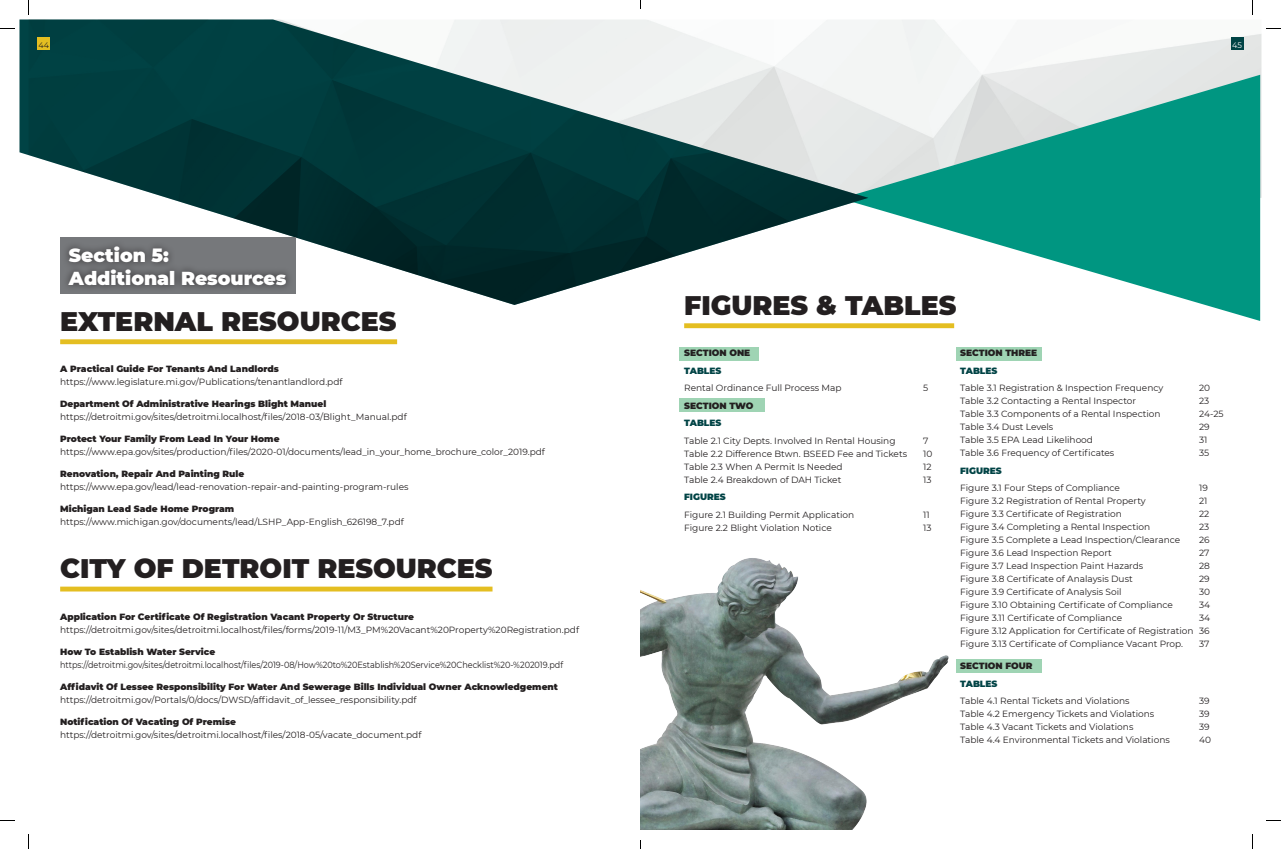
<style>
.page{position:relative;width:1281px;height:849px;background:#fff}
.page>*{position:absolute;margin:0;border:0;box-sizing:border-box;transform-origin:0 0}
.t1{font:900 26.8px "Montserrat";color:#231f20}
.t2{font:900 18.8px/22.5px "Montserrat";color:#fff}
.t3{font:9px/13px "Montserrat";color:#231f20;text-align:justify}
.t4{font:900 9px "Montserrat";color:#231f20}
.t5{font:9px "Montserrat";color:#231f20;scale:.9 1}
.t6{font:900 9px "Montserrat";color:#004345}
.t7{font:8px "Montserrat";color:#fff}
.t8{font:8px "Montserrat";color:#231f20}
</style>
<div class="page">
<img style="left:868px;top:20px;width:394px;height:178px">
<svg style="left:868px;top:75px;width:392px;height:246px;fill:#009681"></svg>
<div style="left:1231px;top:38px;width:13px;height:12px;background:#004345"></div>
<div style="left:680px;top:347px;width:79px;height:13px;background:#9fd4b4"></div>
<div style="left:956px;top:347px;width:85px;height:13px;background:#9fd4b4"></div>
<div style="left:956px;top:659px;width:85px;height:14px;background:#9fd4b4"></div>
<div style="left:680px;top:398px;width:85px;height:14px;background:#9fd4b4"></div>
<div style="left:684px;top:323px;width:270px;height:5px;background:#e4be21"></div>
<img style="left:640px;top:558px;width:309px;height:272px">
<img style="left:28px;top:20px;width:840px;height:285px">
<div style="left:60px;top:238px;width:236px;height:56px;background:#76787b"></div>
<div style="left:61px;top:239px;width:233px;height:54px;background:#231f20;opacity:.75"></div>
<div style="left:60px;top:339px;width:337px;height:5px;background:#e4be21"></div>
<div style="left:60px;top:587px;width:433px;height:5px;background:#e4be21"></div>
<div style="left:38px;top:38px;width:12px;height:12px;background:#e4be21"></div>
<svg style="left:0;top:28px;width:15px;height:1px"></svg>
<svg style="left:1266px;top:28px;width:15px;height:1px"></svg>
<svg style="left:0;top:820px;width:15px;height:1px"></svg>
<svg style="left:1266px;top:820px;width:15px;height:1px"></svg>
<svg style="left:28px;top:0;width:1px;height:15px"></svg>
<svg style="left:28px;top:834px;width:1px;height:15px"></svg>
<svg style="left:1252px;top:0;width:1px;height:15px"></svg>
<svg style="left:1252px;top:834px;width:1px;height:15px"></svg>
<p class="t8" style="left:39px;top:39px;width:12px">44</p>
<h2 class="t2" style="left:69px;top:243px;width:219px">Section 5:<br>Additional Resources</h2>
<h1 class="t1" style="left:60px;top:301px;width:338px">EXTERNAL RESOURCES</h1>
<p class="t4" style="left:60px;top:363px;width:220px">A Practical Guide For Tenants And Landlords</p>
<p class="t3" style="left:60px;top:375px;width:284px">https://www.legislature.mi.gov/Publications/tenantlandlord.pdf</p>
<p class="t4" style="left:60px;top:398px;width:268px">Department Of Administrative Hearings Blight Manuel</p>
<p class="t3" style="left:60px;top:410px;width:348px">https://detroitmi.gov/sites/detroitmi.localhost/files/2018-03/Blight_Manual.pdf</p>
<p class="t4" style="left:60px;top:433px;width:221px">Protect Your Family From Lead In Your Home</p>
<p class="t3" style="left:60px;top:445px;width:486px">https://www.epa.gov/sites/production/files/2020-01/documents/lead_in_your_home_brochure_color_2019.pdf</p>
<p class="t4" style="left:60px;top:468px;width:186px">Renovation, Repair And Painting Rule</p>
<p class="t3" style="left:60px;top:480px;width:350px">https://www.epa.gov/lead/lead-renovation-repair-and-painting-program-rules</p>
<p class="t4" style="left:60px;top:503px;width:176px">Michigan Lead Sade Home Program</p>
<p class="t3" style="left:60px;top:515px;width:345px">https://www.michigan.gov/documents/lead/LSHP_App-English_626198_7.pdf</p>
<h1 class="t1" style="left:60px;top:549px;width:434px">CITY OF DETROIT RESOURCES</h1>
<p class="t4" style="left:60px;top:610px;width:355px">Application For Certificate Of Registration Vacant Property Or Structure</p>
<p class="t3" style="left:60px;top:623px;width:520px">https://detroitmi.gov/sites/detroitmi.localhost/files/forms/2019-11/M3_PM%20Vacant%20Property%20Registration.pdf</p>
<p class="t4" style="left:60px;top:645px;width:157px">How To Establish Water Service</p>
<p class="t5" style="left:60px;top:658px;width:560px">https://detroitmi.gov/sites/detroitmi.localhost/files/2019-08/How%20to%20Establish%20Service%20Checklist%20-%202019.pdf</p>
<p class="t4" style="left:60px;top:680px;width:499px">Affidavit Of Lessee Responsibility For Water And Sewerage Bills Individual Owner Acknowledgement</p>
<p class="t3" style="left:60px;top:693px;width:358px">https://detroitmi.gov/Portals/0/docs/DWSD/affidavit_of_lessee_responsibility.pdf</p>
<p class="t4" style="left:60px;top:715px;width:177px">Notification Of Vacating Of Premise</p>
<p class="t3" style="left:60px;top:728px;width:363px">https://detroitmi.gov/sites/detroitmi.localhost/files/2018-05/vacate_document.pdf</p>
<p class="t7" style="left:1232px;top:39px;width:11px">45</p>
<h1 class="t1" style="left:684px;top:285px;width:274px">FIGURES &amp; TABLES</h1>
<p class="t4" style="left:684px;top:347px;width:68px">SECTION ONE</p>
<p class="t6" style="left:684px;top:364px;width:39px">TABLES</p>
<p class="t3" style="left:684px;top:381px;width:159px">Rental Ordinance Full Process Map</p>
<p class="t3" style="left:923px;top:381px;width:7px">5</p>
<p class="t4" style="left:684px;top:399px;width:71px">SECTION TWO</p>
<p class="t6" style="left:684px;top:417px;width:39px">TABLES</p>
<p class="t3" style="left:684px;top:434px;width:213px">Table 2.1 City Depts. Involved In Rental Housing</p>
<p class="t3" style="left:923px;top:434px;width:7px">7</p>
<p class="t3" style="left:684px;top:447px;width:224px">Table 2.2 Difference Btwn. BSEED Fee and Tickets</p>
<p class="t3" style="left:923px;top:447px;width:11px">10</p>
<p class="t3" style="left:684px;top:460px;width:160px">Table 2.3 When A Permit Is Needed</p>
<p class="t3" style="left:923px;top:460px;width:10px">12</p>
<p class="t3" style="left:684px;top:473px;width:159px">Table 2.4 Breakdown of DAH Ticket</p>
<p class="t3" style="left:923px;top:473px;width:10px">13</p>
<p class="t6" style="left:684px;top:490px;width:43px">FIGURES</p>
<p class="t3" style="left:684px;top:508px;width:171px">Figure 2.1 Building Permit Application</p>
<p class="t3" style="left:923px;top:508px;width:8px">11</p>
<p class="t3" style="left:684px;top:521px;width:149px">Figure 2.2 Blight Violation Notice</p>
<p class="t3" style="left:923px;top:521px;width:10px">13</p>
<p class="t4" style="left:960px;top:346px;width:79px">SECTION THREE</p>
<p class="t6" style="left:960px;top:364px;width:39px">TABLES</p>
<p class="t3" style="left:960px;top:381px;width:205px">Table 3.1 Registration &amp; Inspection Frequency</p>
<p class="t3" style="left:1199px;top:381px;width:13px">20</p>
<p class="t3" style="left:960px;top:394px;width:177px">Table 3.2 Contacting a Rental Inspector</p>
<p class="t3" style="left:1199px;top:394px;width:12px">23</p>
<p class="t3" style="left:960px;top:407px;width:202px">Table 3.3 Components of a Rental Inspection</p>
<p class="t3" style="left:1199px;top:407px;width:26px">24-25</p>
<p class="t3" style="left:960px;top:420px;width:95px">Table 3.4 Dust Levels</p>
<p class="t3" style="left:1199px;top:420px;width:12px">29</p>
<p class="t3" style="left:960px;top:433px;width:134px">Table 3.5 EPA Lead Likelihood</p>
<p class="t3" style="left:1199px;top:433px;width:10px">31</p>
<p class="t3" style="left:960px;top:446px;width:156px">Table 3.6 Frequency of Certificates</p>
<p class="t3" style="left:1199px;top:446px;width:12px">35</p>
<p class="t6" style="left:960px;top:464px;width:43px">FIGURES</p>
<p class="t3" style="left:960px;top:481px;width:161px">Figure 3.1 Four Steps of Compliance</p>
<p class="t3" style="left:1199px;top:481px;width:10px">19</p>
<p class="t3" style="left:960px;top:494px;width:187px">Figure 3.2 Registration of Rental Property</p>
<p class="t3" style="left:1199px;top:494px;width:10px">21</p>
<p class="t3" style="left:960px;top:507px;width:163px">Figure 3.3 Certificate of Registration</p>
<p class="t3" style="left:1199px;top:507px;width:12px">22</p>
<p class="t3" style="left:960px;top:520px;width:191px">Figure 3.4 Completing a Rental Inspection</p>
<p class="t3" style="left:1199px;top:520px;width:12px">23</p>
<p class="t3" style="left:960px;top:533px;width:222px">Figure 3.5 Complete a Lead Inspection/Clearance</p>
<p class="t3" style="left:1199px;top:533px;width:12px">26</p>
<p class="t3" style="left:960px;top:546px;width:153px">Figure 3.6 Lead Inspection Report</p>
<p class="t3" style="left:1199px;top:546px;width:12px">27</p>
<p class="t3" style="left:960px;top:559px;width:185px">Figure 3.7 Lead Inspection Paint Hazards</p>
<p class="t3" style="left:1199px;top:559px;width:12px">28</p>
<p class="t3" style="left:960px;top:572px;width:174px">Figure 3.8 Certificate of Analaysis Dust</p>
<p class="t3" style="left:1199px;top:572px;width:12px">29</p>
<p class="t3" style="left:960px;top:585px;width:163px">Figure 3.9 Certificate of Analysis Soil</p>
<p class="t3" style="left:1199px;top:585px;width:13px">30</p>
<p class="t3" style="left:960px;top:598px;width:214px">Figure 3.10 Obtaining Certificate of Compliance</p>
<p class="t3" style="left:1199px;top:598px;width:13px">34</p>
<p class="t3" style="left:960px;top:611px;width:163px">Figure 3.11 Certificate of Compliance</p>
<p class="t3" style="left:960px;top:611px;width:252px;text-indent:239px">34<br>Figure 3.12 Application for Certificate of Registration 36<br>Figure 3.13 Certificate of Compliance Vacant Prop.</p>
<p class="t3" style="left:1199px;top:637px;width:12px">37</p>
<p class="t4" style="left:960px;top:659px;width:74px">SECTION FOUR</p>
<p class="t6" style="left:960px;top:677px;width:39px">TABLES</p>
<p class="t3" style="left:960px;top:694px;width:171px">Table 4.1 Rental Tickets and Violations</p>
<p class="t3" style="left:1199px;top:694px;width:12px">39</p>
<p class="t3" style="left:960px;top:707px;width:196px">Table 4.2 Emergency Tickets and Violations</p>
<p class="t3" style="left:1199px;top:707px;width:12px">39</p>
<p class="t3" style="left:960px;top:720px;width:175px">Table 4.3 Vacant Tickets and Violations</p>
<p class="t3" style="left:1199px;top:720px;width:12px">39</p>
<p class="t3" style="left:960px;top:733px;width:211px">Table 4.4 Environmental Tickets and Violations</p>
<p class="t3" style="left:1199px;top:733px;width:13px">40</p>
</div>
